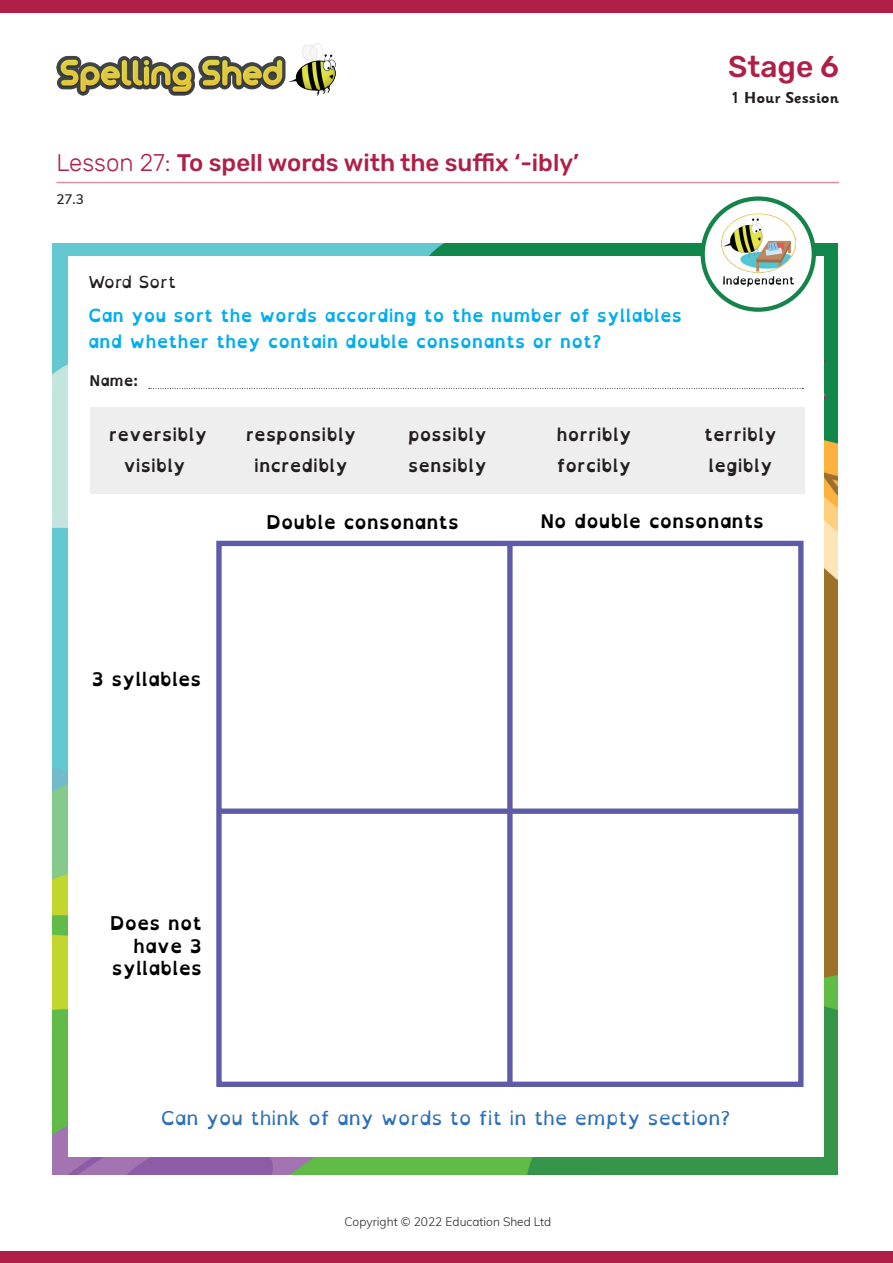
<style>
.page{position:relative;width:893px;height:1263px;background:#fff}
.page>*{position:absolute;margin:0;border:0;box-sizing:border-box;transform-origin:0 0}
.t1{font:500 30px "Rubik";color:#af1f47}
.t2{font:500 24px "Rubik";color:#af1f47}
.t3{font:700 19.05px/22.6px "Open Dyslexic Alta";color:#000001;text-align:right}
.t4{font:19.05px "Open Dyslexic Alta";color:#2d6fb7}
.t5{font:700 18px/25.5px "Open Dyslexic Alta";color:#00aeef}
.t6{font:700 18px/31px "Open Dyslexic Alta";color:#231f20}
.t7{font:16.5px "Open Dyslexic Alta";color:#231f20}
.t8{font:700 15.75px "Sassoon Infant Rg";color:#231f20}
.t9{font:700 15px "Open Dyslexic Alta";color:#231f20}
.t10{font:600 13.5px "Muli";color:#231f20}
.t11{font:300 12px "Muli";color:#231f20}
.s1{font-weight:300}
</style>
<div class="page">
<div style="left:0;top:1251px;width:893px;height:12px;background:#af1f47"></div>
<div style="left:0;top:0;width:893px;height:13px;background:#af1f47"></div>
<img style="left:57px;top:44px;width:279px;height:52px">
<hr style="left:56px;top:182px;width:783px;height:1px;background:#af1f47">
<img style="left:53px;top:243px;width:785px;height:932px">
<div style="left:68px;top:256px;width:756px;height:901px;background:#fff"></div>
<svg style="left:703px;top:199px;width:111px;height:111px"></svg>
<div style="left:701px;top:196px;width:115px;height:116px;border:4px solid #13854b;border-radius:50%"></div>
<img style="left:721px;top:214px;width:74px;height:78px">
<svg style="left:149px;top:388px;width:654px;height:1px"></svg>
<div style="left:90px;top:407px;width:715px;height:86px;background:#eeeeef"></div>
<div style="left:216px;top:541px;width:587px;height:546px;border:5px solid #5e5ca8"></div>
<div style="left:219px;top:808px;width:582px;height:6px;background:#5e5ca8"></div>
<div style="left:507px;top:544px;width:6px;height:540px;background:#5e5ca8"></div>
<h2 class="t2" style="left:56px;top:149px;width:524px"><span class="s1">Lesson 27:</span> To spell words with the suffix ‘-ibly’</h2>
<p class="t10" style="left:56px;top:189px;width:29px">27.3</p>
<p class="t7" style="left:88px;top:273px;width:89px">Word Sort</p>
<p class="t5" style="left:88px;top:303px;width:595px">Can you sort the words according to the number of syllables and whether they contain double consonants or not?</p>
<p class="t9" style="left:90px;top:372px;width:50px">Name:</p>
<h1 class="t1" style="left:728px;top:49px;width:112px">Stage 6</h1>
<p class="t8" style="left:731px;top:89px;width:110px">1 Hour Session</p>
<p class="t6" style="left:109px;top:419px;width:100px;text-align:center">reversibly visibly</p>
<p class="t6" style="left:246px;top:419px;width:112px;text-align:center">responsibly incredibly</p>
<p class="t6" style="left:408px;top:419px;width:80px">possibly sensibly</p>
<p class="t6" style="left:556px;top:419px;width:77px">horribly forcibly</p>
<p class="t6" style="left:704px;top:419px;width:74px">terribly legibly</p>
<p class="t3" style="left:92px;top:668px;width:111px">3 syllables</p>
<p class="t3" style="left:267px;top:511px;width:194px">Double consonants</p>
<p class="t3" style="left:541px;top:510px;width:225px">No double consonants</p>
<p class="t3" style="left:110px;top:912px;width:93px">Does not have 3 syllables</p>
<p class="t4" style="left:161px;top:1107px;width:571px">Can you think of any words to fit in the empty section?</p>
<p class="t11" style="left:344px;top:1213px;width:208px">Copyright © 2022 Education Shed Ltd</p>
</div>
